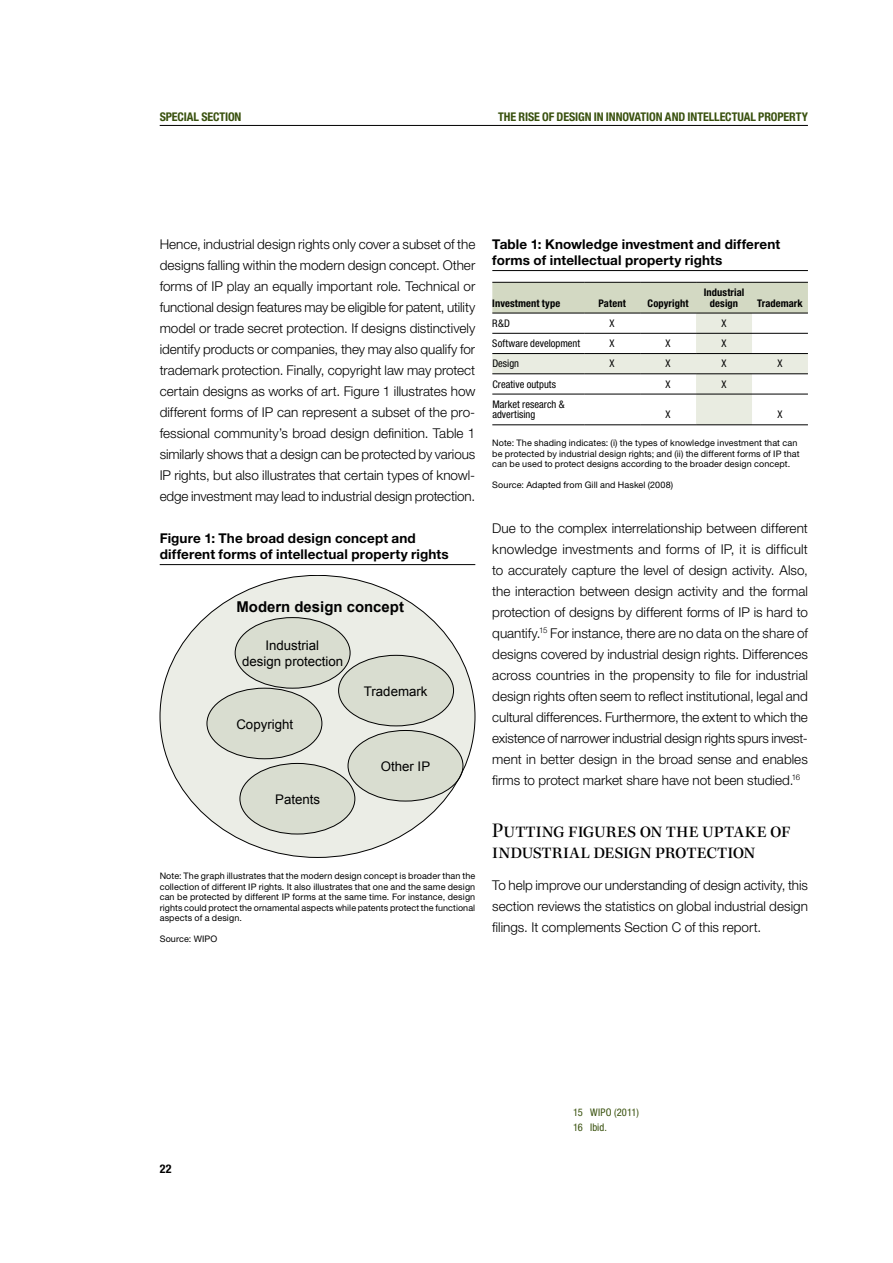
<style>
.page{position:relative;width:893px;height:1263px;background:#fff}
.page>*{position:absolute;margin:0;border:0;box-sizing:border-box;transform-origin:0 0}
.t1{font:21px/21px "Kepler Std Subh";letter-spacing:-.005em;color:#000}
.t2{font:700 14.85px "Arial";color:#000}
.t3{font:300 13.5px/21px "Helvetica Neue LT Std";color:#000;text-align:justify}
.t4{font:700 13.5px/15.8px "Helvetica Neue LT Std";letter-spacing:.01em;color:#000}
.t5{font:13.2px/15.8px "Arial";color:#000;text-align:center}
.t6{font:700 condensed 12px "Helvetica Neue LT Std";letter-spacing:-.01em;color:#39510e}
.t7{font:700 condensed 12px "Helvetica Neue LT Std";color:#000}
.t8{font:condensed 10.5px/10.5px "Helvetica Neue LT Std";letter-spacing:.005em;color:#000}
.t9{font:700 condensed 10.5px/10.5px "Helvetica Neue LT Std";letter-spacing:.01em;color:#000;text-align:center}
.t10{font:condensed 10.5px/15.8px "Helvetica Neue LT Std";letter-spacing:.01em;color:#39510e}
.t11{font:9px/10.5px "Helvetica Neue LT Std";letter-spacing:.01em;color:#000;text-align:justify}
</style>
<div class="page">
<hr style="left:160px;top:125px;width:648px;height:1px;background:#000">
<hr style="left:160px;top:564px;width:315px;height:1px;background:#000">
<div style="left:160px;top:575px;width:315px;height:282px;background:#ebede6;border-radius:50%"></div>
<div style="left:207px;top:688px;width:115px;height:71px;background:#d9ddd0;border-radius:50%"></div>
<div style="left:235px;top:618px;width:115px;height:70px;background:#d9ddd0;border-radius:50%"></div>
<div style="left:240px;top:763px;width:115px;height:71px;background:#d9ddd0;border-radius:50%"></div>
<div style="left:339px;top:655px;width:115px;height:71px;background:#d9ddd0;border-radius:50%"></div>
<div style="left:348px;top:730px;width:115px;height:71px;background:#d9ddd0;border-radius:50%"></div>
<hr style="left:492px;top:270px;width:316px;height:1px;background:#000">
<svg style="left:492px;top:283px;width:316px;height:142px"></svg>
<hr style="left:492px;top:282px;width:92px;height:1px;background:#000">
<hr style="left:584px;top:282px;width:56px;height:1px;background:#000">
<hr style="left:640px;top:282px;width:56px;height:1px;background:#000">
<hr style="left:696px;top:282px;width:56px;height:1px;background:#000">
<hr style="left:752px;top:282px;width:56px;height:1px;background:#000">
<hr style="left:492px;top:313px;width:92px;height:1px;background:#000">
<hr style="left:584px;top:313px;width:56px;height:1px;background:#000">
<hr style="left:640px;top:313px;width:56px;height:1px;background:#000">
<hr style="left:696px;top:313px;width:56px;height:1px;background:#000">
<hr style="left:752px;top:313px;width:56px;height:1px;background:#000">
<hr style="left:492px;top:333px;width:92px;height:1px;background:#000">
<hr style="left:584px;top:333px;width:56px;height:1px;background:#000">
<hr style="left:640px;top:333px;width:56px;height:1px;background:#000">
<hr style="left:696px;top:333px;width:56px;height:1px;background:#000">
<hr style="left:752px;top:333px;width:56px;height:1px;background:#000">
<hr style="left:492px;top:353px;width:92px;height:1px;background:#000">
<hr style="left:584px;top:353px;width:56px;height:1px;background:#000">
<hr style="left:640px;top:353px;width:56px;height:1px;background:#000">
<hr style="left:696px;top:353px;width:56px;height:1px;background:#000">
<hr style="left:752px;top:353px;width:56px;height:1px;background:#000">
<hr style="left:492px;top:374px;width:92px;height:1px;background:#000">
<hr style="left:584px;top:374px;width:56px;height:1px;background:#000">
<hr style="left:640px;top:374px;width:56px;height:1px;background:#000">
<hr style="left:696px;top:374px;width:56px;height:1px;background:#000">
<hr style="left:752px;top:374px;width:56px;height:1px;background:#000">
<hr style="left:492px;top:394px;width:92px;height:1px;background:#000">
<hr style="left:584px;top:394px;width:56px;height:1px;background:#000">
<hr style="left:640px;top:394px;width:56px;height:1px;background:#000">
<hr style="left:696px;top:394px;width:56px;height:1px;background:#000">
<hr style="left:752px;top:394px;width:56px;height:1px;background:#000">
<hr style="left:492px;top:425px;width:92px;height:1px;background:#000">
<hr style="left:584px;top:425px;width:56px;height:1px;background:#000">
<hr style="left:640px;top:425px;width:56px;height:1px;background:#000">
<hr style="left:696px;top:425px;width:56px;height:1px;background:#000">
<hr style="left:752px;top:425px;width:56px;height:1px;background:#000">
<p class="t6" style="left:160px;top:110px;width:83px">SPECIAL SECTION</p>
<p class="t6" style="left:498px;top:110px;width:311px">THE RISE OF DESIGN IN INNOVATION AND INTELLECTUAL PROPERTY</p>
<p class="t3" style="left:160px;top:234px;width:317px">Hence, industrial design rights only cover a subset of the designs falling within the modern design concept. Other forms of IP play an equally important role. Technical or functional design features may be eligible for patent, utility model or trade secret protection. If designs distinctively identify products or companies, they may also qualify for trademark protection. Finally, copyright law may protect certain designs as works of art. Figure 1 illustrates how different forms of IP can represent a subset of the pro&shy;fessional community’s broad design definition. Table 1 similarly shows that a design can be protected by various IP rights, but also illustrates that certain types of knowl&shy;edge investment may lead to industrial design protection.</p>
<p class="t4" style="left:160px;top:530px;width:291px">Figure 1: The broad design concept and different forms of intellectual property rights</p>
<p class="t2" style="left:236px;top:597px;width:169px">Modern design concept</p>
<p class="t5" style="left:242px;top:638px;width:103px">Industrial<br>design protection</p>
<p class="t5" style="left:236px;top:716px;width:58px">Copyright</p>
<p class="t5" style="left:275px;top:792px;width:46px">Patents</p>
<p class="t5" style="left:364px;top:683px;width:65px">Trademark</p>
<p class="t5" style="left:381px;top:759px;width:51px">Other IP</p>
<p class="t11" style="left:160px;top:871px;width:317px">Note: The graph illustrates that the modern design concept is broader than the collection of different IP rights. It also illustrates that one and the same design can be protected by different IP forms at the same time. For instance, design rights could protect the ornamental aspects while patents protect the functional aspects of a design.</p>
<p class="t11" style="left:160px;top:934px;width:59px">Source: WIPO</p>
<p class="t4" style="left:492px;top:236px;width:289px">Table 1: Knowledge investment and different forms of intellectual property rights</p>
<p class="t9" style="left:492px;top:298px;width:69px">INVESTMENT TYPE</p>
<p class="t9" style="left:598px;top:298px;width:29px">PATENT</p>
<p class="t9" style="left:648px;top:298px;width:42px">COPYRIGHT</p>
<p class="t9" style="left:704px;top:287px;width:42px">INDUSTRIAL<br>DESIGN</p>
<p class="t9" style="left:757px;top:298px;width:47px">TRADEMARK</p>
<p class="t8" style="left:492px;top:318px;width:19px">R&amp;D</p>
<p class="t8" style="left:610px;top:318px;width:7px">X</p>
<p class="t8" style="left:721px;top:318px;width:7px">X</p>
<p class="t8" style="left:492px;top:338px;width:89px">Software development</p>
<p class="t8" style="left:610px;top:338px;width:7px">X</p>
<p class="t8" style="left:666px;top:338px;width:7px">X</p>
<p class="t8" style="left:721px;top:338px;width:7px">X</p>
<p class="t8" style="left:492px;top:358px;width:28px">Design</p>
<p class="t8" style="left:610px;top:358px;width:7px">X</p>
<p class="t8" style="left:666px;top:358px;width:7px">X</p>
<p class="t8" style="left:721px;top:358px;width:7px">X</p>
<p class="t8" style="left:777px;top:358px;width:7px">X</p>
<p class="t8" style="left:492px;top:379px;width:65px">Creative outputs</p>
<p class="t8" style="left:666px;top:379px;width:7px">X</p>
<p class="t8" style="left:721px;top:379px;width:7px">X</p>
<p class="t8" style="left:492px;top:399px;width:74px">Market research &amp; advertising</p>
<p class="t8" style="left:666px;top:409px;width:7px">X</p>
<p class="t8" style="left:777px;top:409px;width:7px">X</p>
<p class="t11" style="left:492px;top:437px;width:309px;text-align:left">Note: The shading indicates: (i) the types of knowledge investment that can be protected by industrial design rights; and (ii) the different forms of IP that can be used to protect designs according to the broader design concept.</p>
<p class="t11" style="left:492px;top:479px;width:182px">Source: Adapted from Gill and Haskel (2008)</p>
<p class="t3" style="left:492px;top:517px;width:317px">Due to the complex interrelationship between different knowledge investments and forms of IP, it is difficult to accurately capture the level of design activity. Also, the interaction between design activity and the formal protection of designs by different forms of IP is hard to quantify.<sup>15</sup> For instance, there are no data on the share of designs covered by industrial design rights. Differences across countries in the propensity to file for industrial design rights often seem to reflect institutional, legal and cultural differences. Furthermore, the extent to which the existence of narrower industrial design rights spurs invest&shy;ment in better design in the broad sense and enables firms to protect market share have not been studied.<sup>16</sup></p>
<h1 class="t1" style="left:492px;top:821px;width:300px">Putting figures on the uptake of industrial design protection</h1>
<p class="t3" style="left:492px;top:874px;width:317px">To help improve our understanding of design activity, this section reviews the statistics on global industrial design filings. It complements Section C of this report.</p>
<p class="t7" style="left:160px;top:1162px;width:13px">22</p>
<p class="t10" style="left:573px;top:1104px;width:67px">15 WIPO (2011)<br>16 Ibid.</p>
</div>
